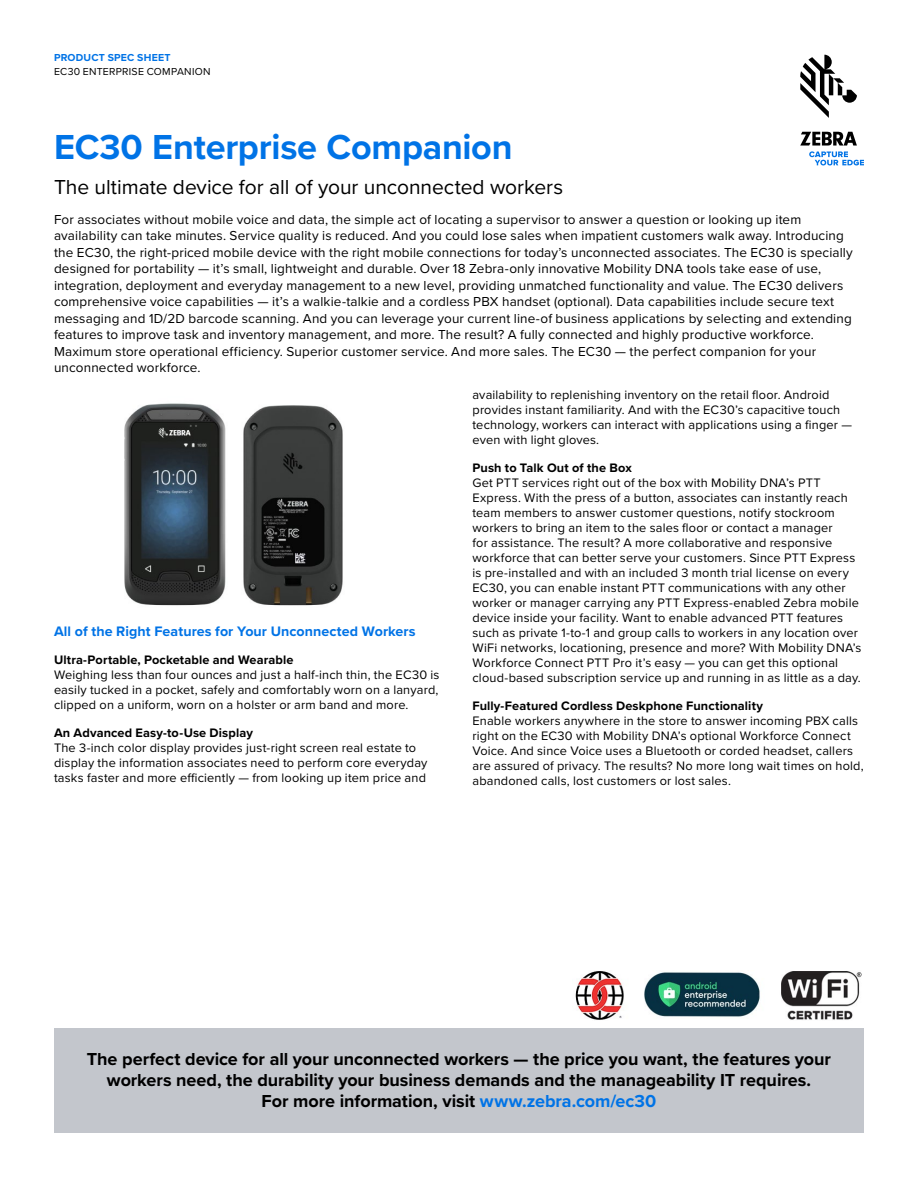
<style>
.page{position:relative;width:918px;height:1188px;background:#fff}
.page>*{position:absolute;margin:0;border:0;box-sizing:border-box;transform-origin:0 0}
.t1{font:700 36px "Proxima Nova";color:#0073e6}
.t2{font:21px "Proxima Nova";letter-spacing:-.005em;color:#000}
.t3{font:700 18px/21px "Proxima Nova";letter-spacing:-.005em;color:#000;text-align:center}
.t4{font:700 14.25px "Proxima Nova";letter-spacing:.005em;color:#0073e6}
.t5{font:13.5px/16.5px "Proxima Nova";letter-spacing:.01em;color:#000}
.t6{font:12.75px/15px "Proxima Nova";letter-spacing:.015em;color:#000}
.t7{font:700 12.75px "Proxima Nova";letter-spacing:.01em;color:#000}
.t8{font:10.5px "Proxima Nova";letter-spacing:.025em;color:#000}
.t9{font:700 10.5px "Proxima Nova";letter-spacing:.02em;color:#0073e6}
.s1{color:#0073e6}
</style>
<div class="page">
<div style="left:54px;top:1028px;width:810px;height:104px;background:#c3c6cc"></div>
<img style="left:124px;top:403px;width:219px;height:203px">
<img style="left:575px;top:971px;width:287px;height:49px">
<svg style="left:800px;top:55px;width:57px;height:63px"></svg>
<svg style="left:800px;top:132px;width:64px;height:33px"></svg>
<p class="t9" style="left:54px;top:50px;width:118px">PRODUCT SPEC SHEET</p>
<p class="t8" style="left:54px;top:64px;width:158px">EC30 ENTERPRISE COMPANION</p>
<h1 class="t1" style="left:54px;top:120px;width:460px">EC30 Enterprise Companion</h1>
<h2 class="t2" style="left:54px;top:171px;width:511px">The ultimate device for all of your unconnected workers</h2>
<p class="t5" style="left:54px;top:210px;width:800px">For associates without mobile voice and data, the simple act of locating a supervisor to answer a question or looking up item availability can take minutes. Service quality is reduced. And you could lose sales when impatient customers walk away. Introducing the EC30, the right-priced mobile device with the right mobile connections for today’s unconnected associates. The EC30 is specially designed for portability — it’s small, lightweight and durable. Over 18 Zebra-only innovative Mobility DNA tools take ease of use, integration, deployment and everyday management to a new level, providing unmatched functionality and value. The EC30 delivers comprehensive voice capabilities — it’s a walkie-talkie and a cordless PBX handset (optional). Data capabilities include secure text messaging and 1D/2D barcode scanning. And you can leverage your current line-of business applications by selecting and extending features to improve task and inventory management, and more. The result? A fully connected and highly productive workforce.<br>Maximum store operational efficiency. Superior customer service. And more sales. The EC30 — the perfect companion for your unconnected workforce.</p>
<p class="t4" style="left:54px;top:620px;width:363px">All of the Right Features for Your Unconnected Workers</p>
<p class="t7" style="left:54px;top:650px;width:241px">Ultra-Portable, Pocketable and Wearable</p>
<p class="t6" style="left:54px;top:667px;width:387px;text-align:justify">Weighing less than four ounces and just a half-inch thin, the EC30 is easily tucked in a pocket, safely and comfortably worn on a lanyard, clipped on a uniform, worn on a holster or arm band and more.</p>
<p class="t7" style="left:54px;top:724px;width:200px">An Advanced Easy-to-Use Display</p>
<p class="t6" style="left:54px;top:740px;width:375px">The 3-inch color display provides just-right screen real estate to display the information associates need to perform core everyday tasks faster and more efficiently — from looking up item price and</p>
<p class="t6" style="left:473px;top:386px;width:381px">availability to replenishing inventory on the retail floor. Android provides instant familiarity. And with the EC30’s capacitive touch technology, workers can interact with applications using a finger — even with light gloves.</p>
<p class="t7" style="left:473px;top:458px;width:161px">Push to Talk Out of the Box</p>
<p class="t6" style="left:473px;top:475px;width:391px">Get PTT services right out of the box with Mobility DNA’s PTT Express. With the press of a button, associates can instantly reach team members to answer customer questions, notify stockroom workers to bring an item to the sales floor or contact a manager<br>for assistance. The result? A more collaborative and responsive workforce that can better serve your customers. Since PTT Express is pre-installed and with an included 3 month trial license on every EC30, you can enable instant PTT communications with any other worker or manager carrying any PTT Express-enabled Zebra mobile device inside your facility. Want to enable advanced PTT features such as private 1-to-1 and group calls to workers in any location over WiFi networks, locationing, presence and more? With Mobility DNA’s Workforce Connect PTT Pro it’s easy — you can get this optional cloud-based subscription service up and running in as little as a day.</p>
<p class="t7" style="left:473px;top:697px;width:292px">Fully-Featured Cordless Deskphone Functionality</p>
<p class="t6" style="left:473px;top:713px;width:393px">Enable workers anywhere in the store to answer incoming PBX calls right on the EC30 with Mobility DNA’s optional Workforce Connect Voice. And since Voice uses a Bluetooth or corded headset, callers are assured of privacy. The results? No more long wait times on hold, abandoned calls, lost customers or lost sales.</p>
<h3 class="t3" style="left:87px;top:1048px;width:745px">The perfect device for all your unconnected workers — the price you want, the features your workers need, the durability your business demands and the manageability IT requires.<br>For more information, visit <span class="s1">www.zebra.com/ec30</span></h3>
</div>
